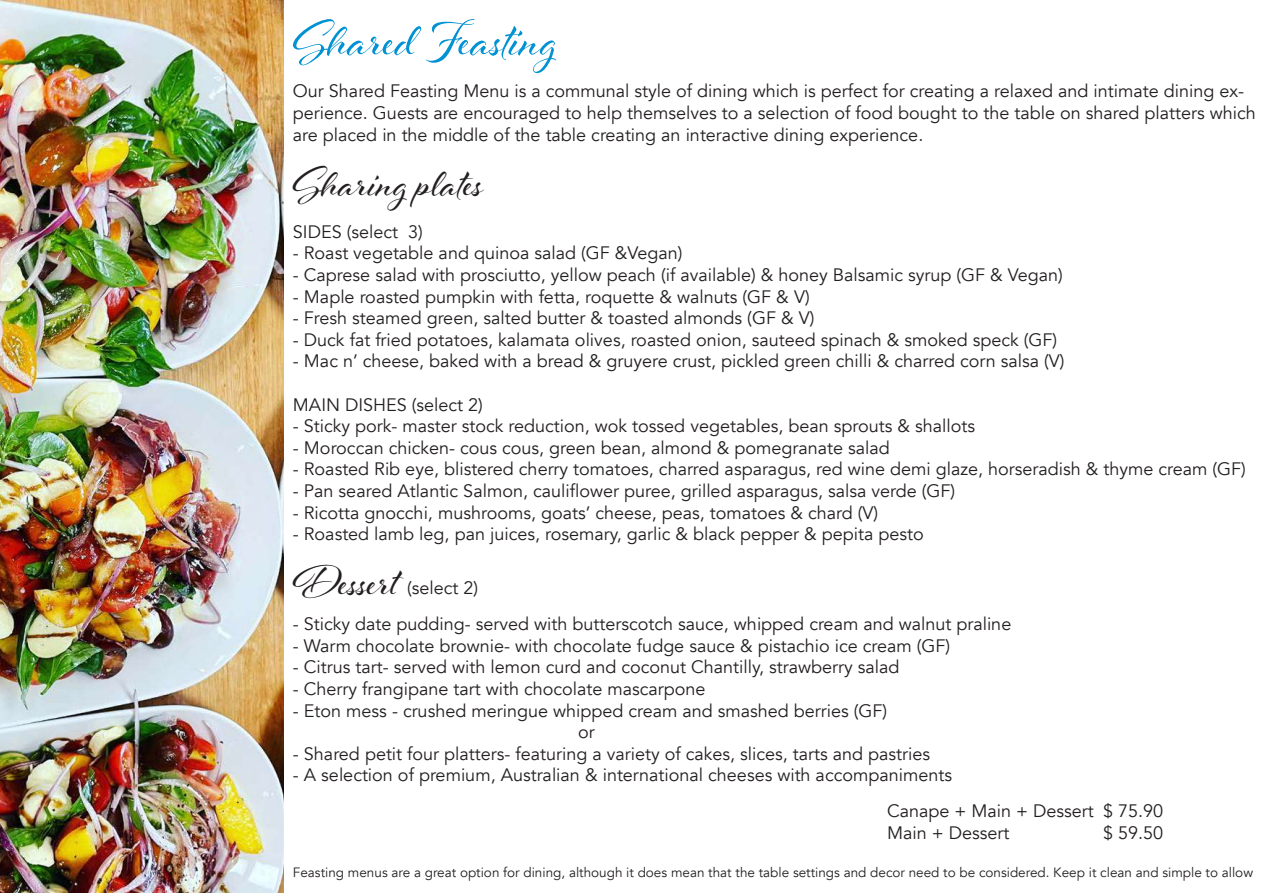
<style>
.page{position:relative;width:1263px;height:893px;background:#fff}
.page>*{position:absolute;margin:0;border:0;box-sizing:border-box;transform-origin:0 0}
.t1{font:54px "Al Fresco";color:#0092d2}
.t2{font:45px "Al Fresco";color:#231f20}
.t3{font:45px "Al Fresco";letter-spacing:.02em;color:#231f20}
.t4{font:18px/21.6px "Avenir";color:#231f20}
.t5{font:13.5px "Avenir";color:#231f20}
</style>
<div class="page">
<img style="left:0;top:0;width:284px;height:893px">
<h1 class="t1" style="left:293px;top:4px;width:266px">Shared Feasting</h1>
<p class="t4" style="left:293px;top:81px;width:964px">Our Shared Feasting Menu is a communal style of dining which is perfect for creating a relaxed and intimate dining ex&shy;perience. Guests are encouraged to help themselves to a selection of food bought to the table on shared platters which are placed in the middle of the table creating an interactive dining experience.</p>
<h2 class="t2" style="left:293px;top:153px;width:191px">Sharing plates</h2>
<p class="t4" style="left:293px;top:221px;width:131px">SIDES (select 3)</p>
<p class="t4" style="left:293px;top:243px;width:391px">- Roast vegetable and quinoa salad (GF &amp;Vegan)</p>
<p class="t4" style="left:293px;top:264px;width:771px">- Caprese salad with prosciutto, yellow peach (if available) &amp; honey Balsamic syrup (GF &amp; Vegan)</p>
<p class="t4" style="left:293px;top:286px;width:518px">- Maple roasted pumpkin with fetta, roquette &amp; walnuts (GF &amp; V)</p>
<p class="t4" style="left:293px;top:308px;width:523px">- Fresh steamed green, salted butter &amp; toasted almonds (GF &amp; V)</p>
<p class="t4" style="left:293px;top:329px;width:766px">- Duck fat fried potatoes, kalamata olives, roasted onion, sauteed spinach &amp; smoked speck (GF)</p>
<p class="t4" style="left:293px;top:351px;width:773px">- Mac n’ cheese, baked with a bread &amp; gruyere crust, pickled green chilli &amp; charred corn salsa (V)</p>
<p class="t4" style="left:293px;top:394px;width:191px">MAIN DISHES (select 2)</p>
<p class="t4" style="left:293px;top:416px;width:683px">- Sticky pork- master stock reduction, wok tossed vegetables, bean sprouts &amp; shallots</p>
<p class="t4" style="left:293px;top:437px;width:598px">- Moroccan chicken- cous cous, green bean, almond &amp; pomegranate salad</p>
<p class="t4" style="left:293px;top:459px;width:954px">- Roasted Rib eye, blistered cherry tomatoes, charred asparagus, red wine demi glaze, horseradish &amp; thyme cream (GF)</p>
<p class="t4" style="left:293px;top:480px;width:664px">- Pan seared Atlantic Salmon, cauliflower puree, grilled asparagus, salsa verde (GF)</p>
<p class="t4" style="left:293px;top:502px;width:587px">- Ricotta gnocchi, mushrooms, goats’ cheese, peas, tomatoes &amp; chard (V)</p>
<p class="t4" style="left:293px;top:524px;width:632px">- Roasted lamb leg, pan juices, rosemary, garlic &amp; black pepper &amp; pepita pesto</p>
<h2 class="t3" style="left:293px;top:552px;width:107px">Dessert</h2>
<p class="t4" style="left:407px;top:578px;width:73px">(select 2)</p>
<p class="t4" style="left:293px;top:614px;width:720px">- Sticky date pudding- served with butterscotch sauce, whipped cream and walnut praline</p>
<p class="t4" style="left:293px;top:635px;width:659px">- Warm chocolate brownie- with chocolate fudge sauce &amp; pistachio ice cream (GF)</p>
<p class="t4" style="left:293px;top:657px;width:608px">- Citrus tart- served with lemon curd and coconut Chantilly, strawberry salad</p>
<p class="t4" style="left:293px;top:678px;width:414px">- Cherry frangipane tart with chocolate mascarpone</p>
<p class="t4" style="left:293px;top:700px;width:596px;text-align:center">- Eton mess - crushed meringue whipped cream and smashed berries (GF) or</p>
<p class="t4" style="left:293px;top:743px;width:639px">- Shared petit four platters- featuring a variety of cakes, slices, tarts and pastries</p>
<p class="t4" style="left:887px;top:758px;width:278px;line-height:36px;text-indent:-594px">- A selection of premium, Australian &amp; international cheeses with accompaniments<br>Canape + Main + Dessert $ 75.90</p>
<p class="t4" style="left:887px;top:822px;width:124px">Main + Dessert</p>
<p class="t4" style="left:1103px;top:822px;width:62px">$ 59.50</p>
<p class="t5" style="left:293px;top:864px;width:961px">Feasting menus are a great option for dining, although it does mean that the table settings and decor need to be considered. Keep it clean and simple to allow</p>
</div>
